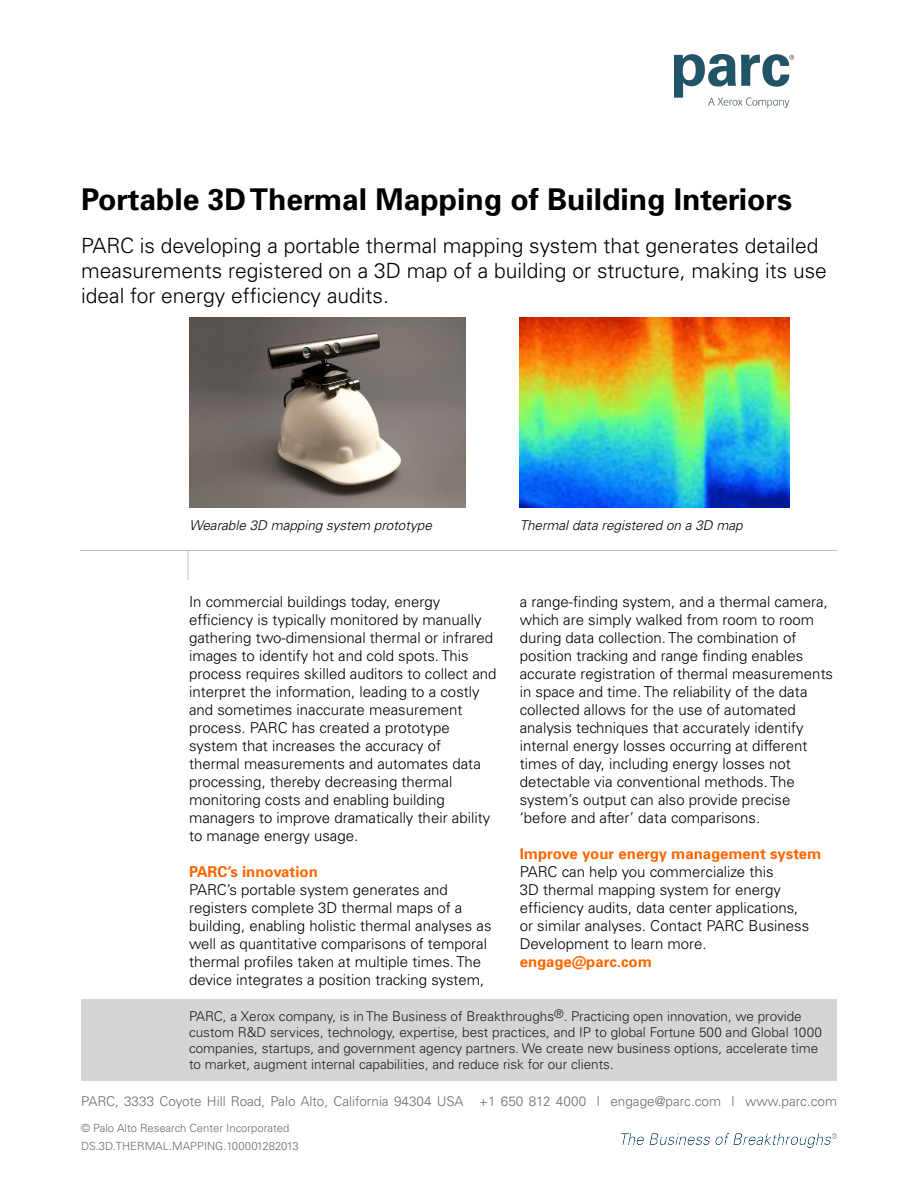
<style>
.page{position:relative;width:918px;height:1188px;background:#fff}
.page>*{position:absolute;margin:0;border:0;box-sizing:border-box;transform-origin:0 0}
.t1{font:700 30px "Univers";color:#000}
.t2{font:300 21px/25.2px "Univers";color:#000}
.t3{font:300 15px/18px "Univers";color:#000}
.t4{font:700 15px "Univers";color:#f60}
.t5{font:300 13.5px/16.2px "Univers";color:#231f20}
.t6{font:300 13.5px "Univers";color:#6b6c6d}
.t7{font:italic 300 13.5px "Univers";color:#000}
.t8{font:300 11.25px/18px "Univers";color:#6b6c6d}
</style>
<div class="page">
<img style="left:675px;top:55px;width:119px;height:52px">
<img style="left:622px;top:1134px;width:215px;height:14px">
<div style="left:81px;top:999px;width:756px;height:82px;background:#d5d5d5"></div>
<img style="left:189px;top:318px;width:276px;height:190px">
<img style="left:520px;top:318px;width:269px;height:190px">
<h1 class="t1" style="left:81px;top:180px;width:712px">Portable 3D Thermal Mapping of Building Interiors</h1>
<h2 class="t2" style="left:81px;top:232px;width:747px">PARC is developing a portable thermal mapping system that generates detailed measurements registered on a 3D map of a building or structure, making its use ideal for energy efficiency audits.</h2>
<p class="t7" style="left:189px;top:517px;width:244px">Wearable 3D mapping system prototype</p>
<p class="t7" style="left:520px;top:517px;width:224px">Thermal data registered on a 3D map</p>
<p class="t3" style="left:189px;top:593px;width:309px">In commercial buildings today, energy efficiency is typically monitored by manually gathering two-dimensional thermal or infrared images to identify hot and cold spots. This process requires skilled auditors to collect and interpret the information, leading to a costly and sometimes inaccurate measurement process. PARC has created a prototype system that increases the accuracy of<br>thermal measurements and automates data processing, thereby decreasing thermal monitoring costs and enabling building managers to improve dramatically their ability to manage energy usage.</p>
<p class="t4" style="left:189px;top:862px;width:130px">PARC’s innovation</p>
<p class="t3" style="left:189px;top:881px;width:304px">PARC’s portable system generates and registers complete 3D thermal maps of a building, enabling holistic thermal analyses as well as quantitative comparisons of temporal thermal profiles taken at multiple times. The device integrates a position tracking system,</p>
<p class="t3" style="left:520px;top:593px;width:315px">a range-finding system, and a thermal camera, which are simply walked from room to room during data collection. The combination of position tracking and range finding enables accurate registration of thermal measurements in space and time. The reliability of the data collected allows for the use of automated analysis techniques that accurately identify internal energy losses occurring at different times of day, including energy losses not detectable via conventional methods. The system’s output can also provide precise ‘before and after’ data comparisons.</p>
<p class="t4" style="left:520px;top:844px;width:303px">Improve your energy management system</p>
<p class="t3" style="left:520px;top:863px;width:291px">PARC can help you commercialize this<br>3D thermal mapping system for energy efficiency audits, data center applications, or similar analyses. Contact PARC Business Development to learn more.</p>
<p class="t4" style="left:520px;top:952px;width:134px">engage@parc.com</p>
<p class="t5" style="left:189px;top:1007px;width:634px">PARC, a Xerox company, is in The Business of Breakthroughs<sup>®</sup>. Practicing open innovation, we provide custom R&amp;D services, technology, expertise, best practices, and IP to global Fortune 500 and Global 1000 companies, startups, and government agency partners. We create new business options, accelerate time to market, augment internal capabilities, and reduce risk for our clients.</p>
<p class="t6" style="left:81px;top:1093px;width:757px">PARC, 3333 Coyote Hill Road, Palo Alto, California 94304 USA +1 650 812 4000 | engage@parc.com | www.parc.com</p>
<p class="t8" style="left:81px;top:1119px;width:219px">© Palo Alto Research Center Incorporated<br>DS.3D.THERMAL.MAPPING.100001282013</p>
</div>
